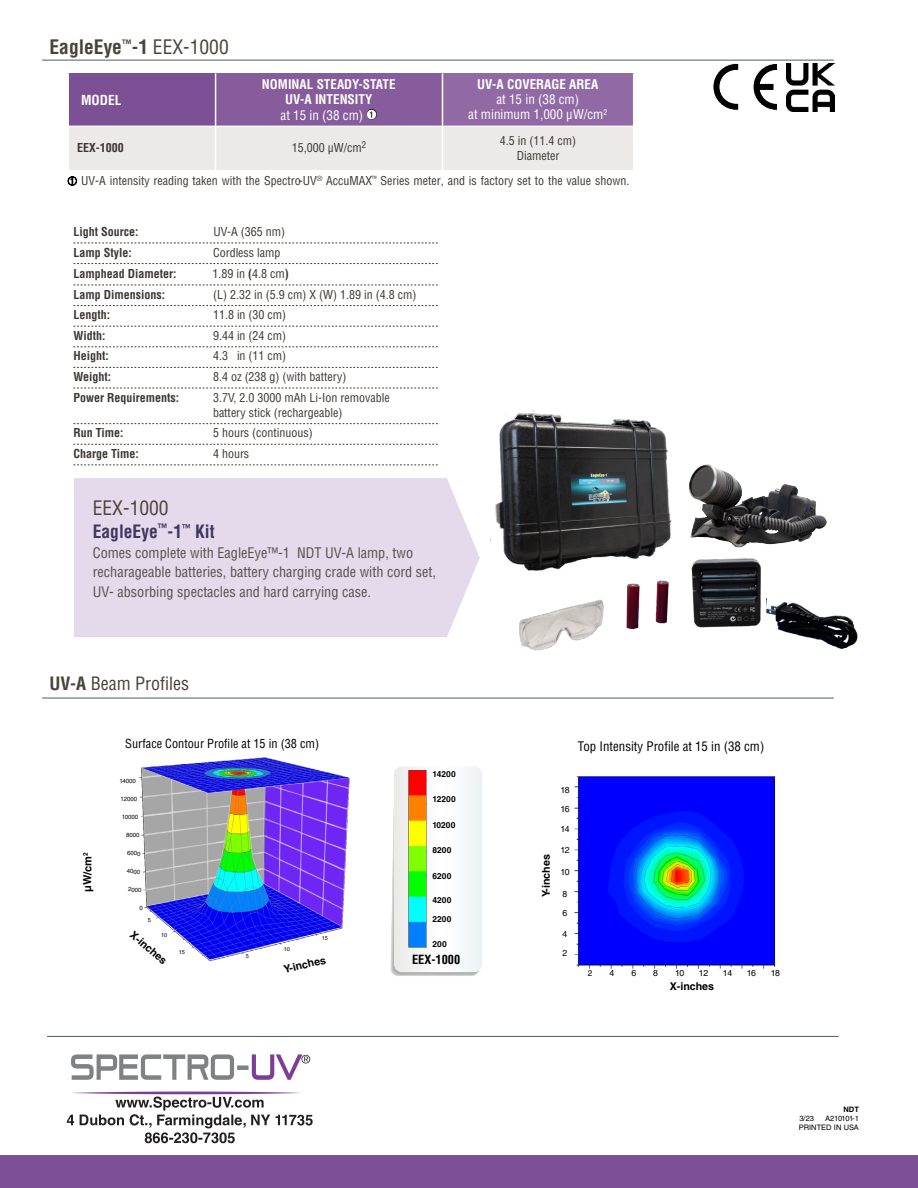
<style>
.page{position:relative;width:918px;height:1188px;background:#fff}
.page>*{position:absolute;margin:0;border:0;box-sizing:border-box;transform-origin:0 0}
.t1{font:700 condensed 19.5px "Helvetica LT Std";color:#4a4339}
.t2{font:condensed 19.5px "Helvetica LT Std";color:#4d443f}
.t3{font:condensed 18px "Helvetica LT Std";color:#4a4339}
.t4{font:700 condensed 18px "Helvetica LT Std";color:#3f3662}
.t5{font:condensed 14.25px/19.5px "Helvetica LT Std";color:#57514d}
.t6{font:700 condensed 13.5px "Helvetica LT Std";color:#fff}
.t7{font:700 condensed 13.05px/15.6px "Helvetica LT Std";color:#fff;text-align:center}
.t8{font:condensed 13.05px/15px "Helvetica LT Std";color:#fff;text-align:center}
.t9{font:condensed 12.9px "Helvetica LT Std";color:#000}
.t10{font:condensed 12.3px "Helvetica LT Std";color:#000}
.t11{font:700 condensed 12.3px "Helvetica LT Std";color:#000}
.t12{font:condensed 12px/14.4px "Helvetica LT Std";color:#3d3732;text-align:center}
.t13{font:700 condensed 12px "Helvetica LT Std";color:#3d3732}
.t14{font:700 11.1px "Helvetica LT Std";color:#000}
.t15{font:700 10.65px "Helvetica LT Std";letter-spacing:-.01em;color:#000}
.t16{font:8.7px/18.9px "Helvetica LT Std";letter-spacing:-.04em;color:#000}
.t17{font:700 8.4px "Helvetica LT Std";color:#000}
.t18{font:8.25px "Helvetica LT Std";color:#000}
.t19{font:7.5px/9px "Helvetica LT Std";color:#000;text-align:right}
.t20{font:700 7.5px "Helvetica LT Std";color:#000}
.t21{font:6px "Helvetica LT Std";color:#000}
.t22{font:5.55px "Helvetica LT Std";letter-spacing:-.05em;color:#000}
.s1{font-weight:400}
.s2{color:#000}
.s3{font-weight:700}
</style>
<div class="page">
<div style="left:74px;top:478px;width:406px;height:159px;background:#e4daeb"></div>
<hr style="left:47px;top:1036px;width:792px;height:1px;background:#505c5e">
<div style="left:68px;top:73px;width:148px;height:53px;background:#7b5094"></div>
<div style="left:216px;top:73px;width:226px;height:53px;background:#865c9c"></div>
<div style="left:442px;top:73px;width:192px;height:53px;background:#916aa5"></div>
<div style="left:69px;top:127px;width:564px;height:43px;background:#ebeae8"></div>
<hr style="left:68px;top:73px;width:1px;height:53px;background:#fff">
<hr style="left:215px;top:73px;width:1px;height:53px;background:#fff">
<hr style="left:442px;top:73px;width:1px;height:53px;background:#fff">
<hr style="left:633px;top:73px;width:1px;height:53px;background:#fff">
<hr style="left:215px;top:126px;width:1px;height:44px;background:#fff">
<hr style="left:442px;top:126px;width:1px;height:44px;background:#fff">
<hr style="left:42px;top:698px;width:792px;height:1px;background:#505b5e">
<hr style="left:42px;top:60px;width:792px;height:1px;background:#505b5e">
<div style="left:0;top:1155px;width:918px;height:33px;background:#7b5094"></div>
<svg style="left:74px;top:243px;width:364px;height:1px"></svg>
<svg style="left:74px;top:263px;width:364px;height:1px"></svg>
<svg style="left:74px;top:285px;width:364px;height:1px"></svg>
<svg style="left:74px;top:305px;width:364px;height:1px"></svg>
<svg style="left:74px;top:326px;width:364px;height:1px"></svg>
<svg style="left:74px;top:347px;width:364px;height:1px"></svg>
<svg style="left:74px;top:367px;width:364px;height:1px"></svg>
<svg style="left:74px;top:388px;width:364px;height:1px"></svg>
<svg style="left:74px;top:423px;width:364px;height:1px"></svg>
<svg style="left:74px;top:444px;width:364px;height:1px"></svg>
<svg style="left:74px;top:465px;width:364px;height:1px"></svg>
<img style="left:519px;top:599px;width:85px;height:52px">
<img style="left:626px;top:580px;width:43px;height:50px">
<img style="left:139px;top:757px;width:211px;height:205px">
<svg style="left:391px;top:766px;width:91px;height:210px"></svg>
<img style="left:405px;top:767px;width:22px;height:184px">
<img style="left:574px;top:776px;width:202px;height:193px">
<img style="left:689px;top:464px;width:138px;height:84px">
<img style="left:691px;top:558px;width:70px;height:70px">
<img style="left:767px;top:602px;width:91px;height:47px">
<img style="left:490px;top:409px;width:182px;height:162px">
<svg style="left:713px;top:63px;width:26px;height:48px"></svg>
<svg style="left:753px;top:63px;width:24px;height:48px"></svg>
<img style="left:786px;top:63px;width:48px;height:48px">
<img style="left:66px;top:1054px;width:247px;height:90px">
<svg style="left:140px;top:905px;width:3px;height:5px"></svg>
<h1 class="t1" style="left:50px;top:35px;width:181px">EagleEye<sup>™</sup>-1 <span class="s1">EEX-1000</span></h1>
<p class="t6" style="left:81px;top:91px;width:42px">MODEL</p>
<p class="t7" style="left:262px;top:76px;width:135px">NOMINAL STEADY-STATE<br>UV-A INTENSITY<br><span class="s1">at 15 in (38 cm)</span> <span class="s2">➊</span></p>
<p class="t7" style="left:477px;top:77px;width:122px">UV-A COVERAGE AREA</p>
<p class="t8" style="left:468px;top:92px;width:140px">at 15 in (38 cm)<br>at minimum 1,000 μW/cm<sup>2</sup></p>
<p class="t13" style="left:77px;top:140px;width:48px">EEX-1000</p>
<p class="t12" style="left:292px;top:141px;width:76px">15,000 µW/cm<sup>2</sup></p>
<p class="t12" style="left:500px;top:134px;width:78px">4.5 in (11.4 cm)<br>Diameter</p>
<p class="t12" style="left:68px;top:173px;width:563px"><span class="s2">➀</span> UV-A intensity reading taken with the Spectro-UV<sup>®</sup> AccuMAX<sup>™</sup> Series meter, and is factory set to the value shown.</p>
<p class="t13" style="left:74px;top:224px;width:67px">Light Source:</p>
<p class="t12" style="left:214px;top:224px;width:73px">UV-A (365 nm)</p>
<p class="t13" style="left:74px;top:245px;width:60px">Lamp Style:</p>
<p class="t12" style="left:213px;top:245px;width:69px">Cordless lamp</p>
<p class="t13" style="left:74px;top:266px;width:105px">Lamphead Diameter:</p>
<p class="t12" style="left:213px;top:266px;width:78px">1.89 in <span class="s3">(</span>4.8 cm<span class="s3">)</span></p>
<p class="t13" style="left:74px;top:287px;width:93px">Lamp Dimensions:</p>
<p class="t12" style="left:213px;top:287px;width:205px">(L) 2.32 in (5.9 cm) X (W) 1.89 in (4.8 cm)</p>
<p class="t13" style="left:74px;top:307px;width:38px">Length:</p>
<p class="t12" style="left:213px;top:308px;width:75px">11.8 in (30 cm)</p>
<p class="t13" style="left:74px;top:328px;width:34px">Width:</p>
<p class="t12" style="left:213px;top:328px;width:75px">9.44 in (24 cm)</p>
<p class="t13" style="left:74px;top:349px;width:37px">Height:</p>
<p class="t12" style="left:213px;top:349px;width:75px">4.3 in (11 cm)</p>
<p class="t13" style="left:74px;top:369px;width:39px">Weight:</p>
<p class="t12" style="left:213px;top:369px;width:135px">8.4 oz (238 g) (with battery)</p>
<p class="t13" style="left:74px;top:390px;width:107px">Power Requirements:</p>
<p class="t12" style="left:213px;top:390px;width:178px;line-height:15px;text-align:left">3.7V, 2.0 3000 mAh Li-Ion removable battery stick (rechargeable)</p>
<p class="t13" style="left:74px;top:425px;width:52px">Run Time:</p>
<p class="t12" style="left:213px;top:426px;width:101px">5 hours (continuous)</p>
<p class="t13" style="left:74px;top:446px;width:67px">Charge Time:</p>
<p class="t12" style="left:213px;top:446px;width:38px">4 hours</p>
<h1 class="t2" style="left:93px;top:496px;width:77px">EEX-1000</h1>
<h2 class="t4" style="left:93px;top:521px;width:123px">EagleEye<sup>™</sup>-1<sup>™</sup> Kit</h2>
<p class="t5" style="left:93px;top:543px;width:345px">Comes complete with EagleEye™-1 NDT UV-A lamp, two recharageable batteries, battery charging crade with cord set,<br>UV- absorbing spectacles and hard carrying case.</p>
<h2 class="t3" style="left:50px;top:673px;width:141px"><span class="s3">UV-A</span> Beam Profiles</h2>
<p class="t14" style="left:81px;top:892px;width:41px;rotate:-90deg">μW/cm<sup>2</sup></p>
<p class="t10" style="left:125px;top:736px;width:195px">Surface Contour Profile at 15 in (38 cm)</p>
<p class="t9" style="left:578px;top:738px;width:188px">Top Intensity Profile at 15 in (38 cm)</p>
<p class="t21" style="left:120px;top:778px;width:18px;rotate:1deg">14000</p>
<p class="t21" style="left:121px;top:796px;width:18px;rotate:1deg">12000</p>
<p class="t21" style="left:122px;top:814px;width:18px;rotate:1deg">10000</p>
<p class="t21" style="left:126px;top:832px;width:15px;rotate:1deg">8000</p>
<p class="t21" style="left:127px;top:850px;width:15px;rotate:1deg">6000</p>
<p class="t21" style="left:127px;top:868px;width:15px;rotate:1deg">4000</p>
<p class="t21" style="left:128px;top:886px;width:15px;rotate:1deg">2000</p>
<p class="t22" style="left:148px;top:917px;width:5px">5</p>
<p class="t15" style="left:136px;top:929px;width:46px;rotate:40deg">X-inches</p>
<p class="t22" style="left:161px;top:932px;width:7px">10</p>
<p class="t22" style="left:179px;top:949px;width:7px">15</p>
<p class="t22" style="left:246px;top:953px;width:5px">5</p>
<p class="t22" style="left:284px;top:945px;width:7px">10</p>
<p class="t22" style="left:322px;top:935px;width:7px">15</p>
<p class="t15" style="left:282px;top:963px;width:44px;rotate:-14deg">Y-inches</p>
<p class="t17" style="left:432px;top:769px;width:25px">14200</p>
<p class="t17" style="left:432px;top:794px;width:25px">12200</p>
<p class="t17" style="left:432px;top:820px;width:25px">10200</p>
<p class="t17" style="left:432px;top:845px;width:20px">8200</p>
<p class="t17" style="left:432px;top:871px;width:20px">6200</p>
<p class="t17" style="left:432px;top:895px;width:20px">4200</p>
<p class="t17" style="left:432px;top:914px;width:20px">2200</p>
<p class="t17" style="left:432px;top:938px;width:16px">200</p>
<p class="t11" style="left:412px;top:952px;width:50px">EEX-1000</p>
<p class="t15" style="left:540px;top:897px;width:45px;rotate:-90deg">Y-inches</p>
<p class="t16" style="left:560px;top:780px;width:11px">18<br>16</p>
<p class="t16" style="left:560px;top:820px;width:11px">14</p>
<p class="t16" style="left:560px;top:840px;width:11px">12</p>
<p class="t16" style="left:560px;top:862px;width:11px">10</p>
<p class="t16" style="left:563px;top:885px;width:6px">8<br>6</p>
<p class="t16" style="left:563px;top:924px;width:6px">4<br>2</p>
<p class="t18" style="left:588px;top:969px;width:6px">2</p>
<p class="t16" style="left:610px;top:964px;width:6px">4</p>
<p class="t16" style="left:631px;top:964px;width:6px">6</p>
<p class="t16" style="left:653px;top:964px;width:6px">8</p>
<p class="t16" style="left:675px;top:964px;width:11px">10</p>
<p class="t16" style="left:699px;top:964px;width:11px">12</p>
<p class="t16" style="left:723px;top:964px;width:11px">14</p>
<p class="t16" style="left:747px;top:964px;width:11px">16</p>
<p class="t16" style="left:771px;top:964px;width:11px">18</p>
<p class="t15" style="left:670px;top:979px;width:46px">X-inches</p>
<p class="t20" style="left:844px;top:1104px;width:17px">NDT</p>
<p class="t19" style="left:799px;top:1114px;width:16px">3/23</p>
<p class="t19" style="left:799px;top:1114px;width:62px">A210101-1<br>PRINTED IN USA</p>
</div>
